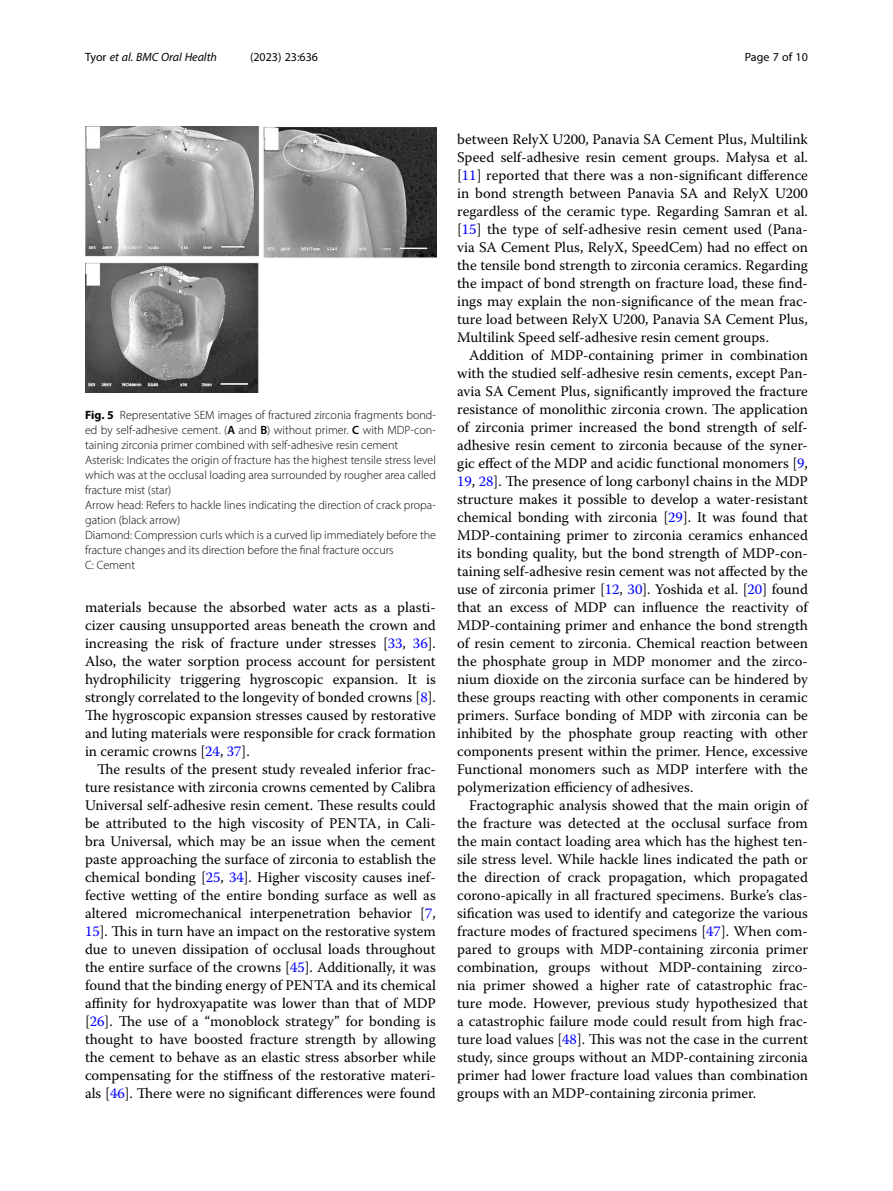
<style>
.page{position:relative;width:893px;height:1191px;background:#fff}
.page>*{position:absolute;margin:0;border:0;box-sizing:border-box;transform-origin:0 0}
.Body_Text_Indent{font:14.7px/18px "Warnock Pro";color:#000;text-align:justify}
.Figure_Caption{font:300 12px/15px "Myriad Pro";color:#000;text-align:justify}
.t1{font:italic 12px "Myriad Pro";color:#000}
.t2{font:12px "Myriad Pro";color:#000}
.s1{font-style:normal}
.s2{font-weight:700}
.s3{font-weight:600}
.s4{color:#00f}
</style>
<div class="page">
<img style="left:85px;top:126px;width:351px;height:266px">
<p class="t1" style="left:85px;top:50px;width:133px"><span class="s1">Tyor</span> et al. BMC Oral Health</p>
<p class="t2" style="left:250px;top:50px;width:70px">(2023) 23:636</p>
<p class="t2" style="left:745px;top:50px;width:65px">Page 7 of 10</p>
<p class="Figure_Caption" style="left:85px;top:407px;width:352px"><span class="s2">Fig. 5</span> Representative SEM images of fractured zirconia fragments bond&shy;ed by self-adhesive cement. (<span class="s3">A</span> and <span class="s3">B</span>) without primer. <span class="s3">C</span> with MDP-con&shy;taining zirconia primer combined with self-adhesive resin cement</p>
<p class="Figure_Caption" style="left:85px;top:452px;width:352px">Asterisk: Indicates the origin of fracture has the highest tensile stress level which was at the occlusal loading area surrounded by rougher area called fracture mist (star)</p>
<p class="Figure_Caption" style="left:85px;top:497px;width:352px">Arrow head: Refers to hackle lines indicating the direction of crack propa&shy;gation (black arrow)</p>
<p class="Figure_Caption" style="left:85px;top:527px;width:352px">Diamond: Compression curls which is a curved lip immediately before the fracture changes and its direction before the final fracture occurs</p>
<p class="Figure_Caption" style="left:85px;top:557px;width:51px">C: Cement</p>
<p class="Body_Text_Indent" style="left:85px;top:598px;width:352px">materials because the absorbed water acts as a plasti&shy;cizer causing unsupported areas beneath the crown and increasing the risk of fracture under stresses [<span class="s4">33</span>, <span class="s4">36</span>].<br>Also, the water sorption process account for persistent hydrophilicity triggering hygroscopic expansion. It is strongly correlated to the longevity of bonded crowns [<span class="s4">8</span>].<br>The hygroscopic expansion stresses caused by restorative and luting materials were responsible for crack formation in ceramic crowns [<span class="s4">24</span>, <span class="s4">37</span>].</p>
<p class="Body_Text_Indent" style="left:85px;top:760px;width:352px;text-indent:12px">The results of the present study revealed inferior frac&shy;ture resistance with zirconia crowns cemented by Calibra Universal self-adhesive resin cement. These results could be attributed to the high viscosity of PENTA, in Cali&shy;bra Universal, which may be an issue when the cement paste approaching the surface of zirconia to establish the chemical bonding [<span class="s4">25</span>, <span class="s4">34</span>]. Higher viscosity causes inef&shy;fective wetting of the entire bonding surface as well as altered micromechanical interpenetration behavior [<span class="s4">7</span>, <span class="s4">15</span>]. This in turn have an impact on the restorative system due to uneven dissipation of occlusal loads throughout the entire surface of the crowns [<span class="s4">45</span>]. Additionally, it was found that the binding energy of PENTA and its chemical affinity for hydroxyapatite was lower than that of MDP [<span class="s4">26</span>]. The use of a “monoblock strategy” for bonding is thought to have boosted fracture strength by allowing the cement to behave as an elastic stress absorber while compensating for the stiffness of the restorative materi&shy;als [<span class="s4">46</span>]. There were no significant differences were found</p>
<p class="Body_Text_Indent" style="left:457px;top:130px;width:352px">between RelyX U200, Panavia SA Cement Plus, Multilink Speed self-adhesive resin cement groups. Małysa et al. [<span class="s4">11</span>] reported that there was a non-significant difference in bond strength between Panavia SA and RelyX U200 regardless of the ceramic type. Regarding Samran et al. [<span class="s4">15</span>] the type of self-adhesive resin cement used (Pana&shy;via SA Cement Plus, RelyX, SpeedCem) had no effect on the tensile bond strength to zirconia ceramics. Regarding the impact of bond strength on fracture load, these find&shy;ings may explain the non-significance of the mean frac&shy;ture load between RelyX U200, Panavia SA Cement Plus, Multilink Speed self-adhesive resin cement groups.</p>
<p class="Body_Text_Indent" style="left:457px;top:346px;width:352px;text-indent:12px">Addition of MDP-containing primer in combination with the studied self-adhesive resin cements, except Pan&shy;avia SA Cement Plus, significantly improved the fracture resistance of monolithic zirconia crown. The application of zirconia primer increased the bond strength of self&shy;adhesive resin cement to zirconia because of the syner&shy;gic effect of the MDP and acidic functional monomers [<span class="s4">9</span>, <span class="s4">19</span>, <span class="s4">28</span>]. The presence of long carbonyl chains in the MDP structure makes it possible to develop a water-resistant chemical bonding with zirconia [<span class="s4">29</span>]. It was found that MDP-containing primer to zirconia ceramics enhanced its bonding quality, but the bond strength of MDP-con&shy;taining self-adhesive resin cement was not affected by the use of zirconia primer [<span class="s4">12</span>, <span class="s4">30</span>]. Yoshida et al. [<span class="s4">20</span>] found that an excess of MDP can influence the reactivity of MDP-containing primer and enhance the bond strength of resin cement to zirconia. Chemical reaction between the phosphate group in MDP monomer and the zirco&shy;nium dioxide on the zirconia surface can be hindered by these groups reacting with other components in ceramic primers. Surface bonding of MDP with zirconia can be inhibited by the phosphate group reacting with other components present within the primer. Hence, excessive Functional monomers such as MDP interfere with the polymerization efficiency of adhesives.</p>
<p class="Body_Text_Indent" style="left:457px;top:796px;width:352px;text-indent:12px">Fractographic analysis showed that the main origin of the fracture was detected at the occlusal surface from the main contact loading area which has the highest ten&shy;sile stress level. While hackle lines indicated the path or the direction of crack propagation, which propagated corono-apically in all fractured specimens. Burke’s clas&shy;sification was used to identify and categorize the various fracture modes of fractured specimens [<span class="s4">47</span>]. When com&shy;pared to groups with MDP-containing zirconia primer combination, groups without MDP-containing zirco&shy;nia primer showed a higher rate of catastrophic frac&shy;ture mode. However, previous study hypothesized that a catastrophic failure mode could result from high frac&shy;ture load values [<span class="s4">48</span>]. This was not the case in the current study, since groups without an MDP-containing zirconia primer had lower fracture load values than combination groups with an MDP-containing zirconia primer.</p>
</div>
